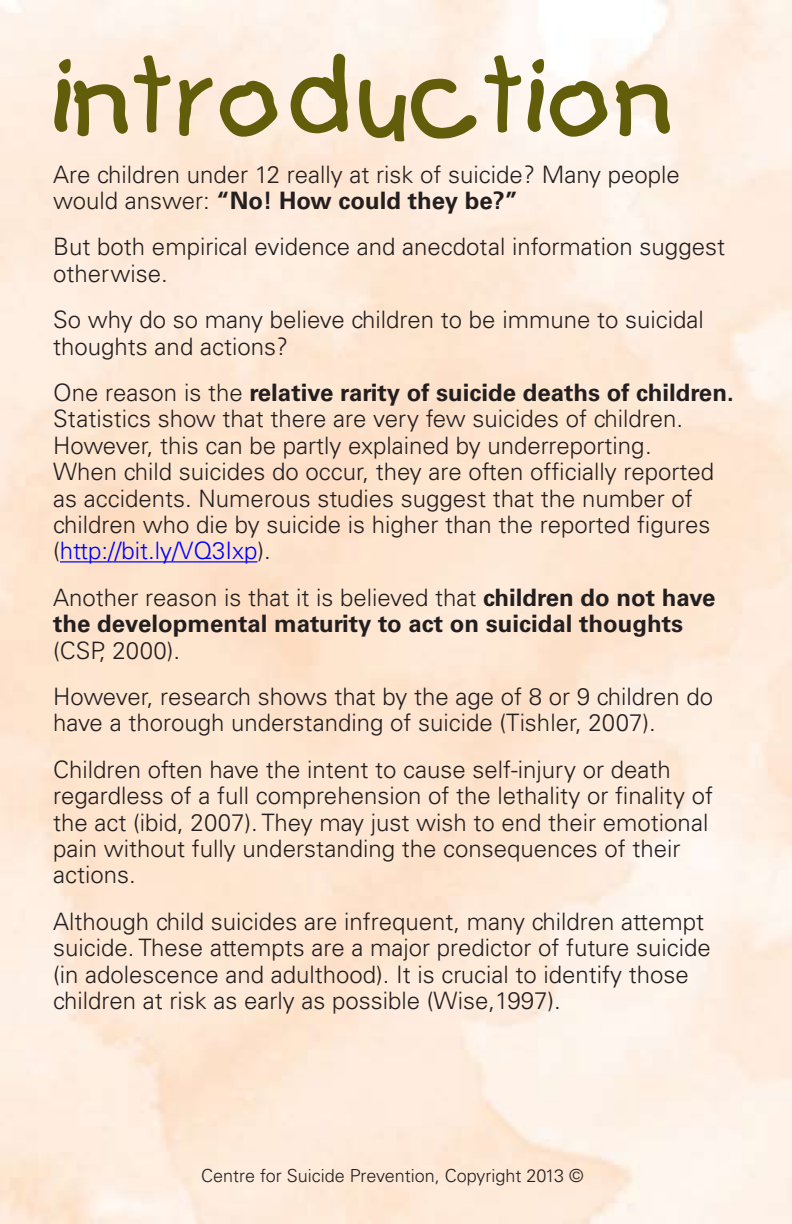
<style>
.page{position:relative;width:792px;height:1224px;background:#fff}
.page>*{position:absolute;margin:0;border:0;box-sizing:border-box;transform-origin:0 0}
.t1{font:100px "Kids Plain";color:#625d0b}
.t2{font:300 24px/26.4px "Univers";color:#231f20}
.t3{font:700 24px/26.4px "Univers";color:#231f20}
.t4{font:300 18px "Univers";color:#231f20}
.s1{font-weight:700}
.s2{color:#00f}
.s3{font-weight:300}
</style>
<div class="page">
<hr style="left:60px;top:561px;width:197px;height:1px;background:#00f">
<p class="t1" style="left:53px;top:38px;width:626px">introduction</p>
<p class="t2" style="left:53px;top:161px;width:628px">Are children under 12 really at risk of suicide? Many people would answer: <span class="s1">“No! How could they be?”</span></p>
<p class="t2" style="left:53px;top:234px;width:673px">But both empirical evidence and anecdotal information suggest otherwise.</p>
<p class="t2" style="left:53px;top:307px;width:652px">So why do so many believe children to be immune to suicidal thoughts and actions?</p>
<p class="t2" style="left:53px;top:379px;width:682px">One reason is the <span class="s1">relative rarity of suicide deaths of children.<br></span>Statistics show that there are very few suicides of children.<br>However, this can be partly explained by underreporting.<br>When child suicides do occur, they are often officially reported as accidents. Numerous studies suggest that the number of children who die by suicide is higher than the reported figures (<span class="s2">http://bit.ly/VQ3Ixp</span>).</p>
<p class="t3" style="left:53px;top:584px;width:664px"><span class="s3">Another reason is that it is believed that</span> children do not have the developmental maturity to act on suicidal thoughts <span class="s3">(CSP, 2000).</span></p>
<p class="t2" style="left:53px;top:683px;width:661px">However, research shows that by the age of 8 or 9 children do have a thorough understanding of suicide (Tishler, 2007).</p>
<p class="t2" style="left:53px;top:756px;width:661px">Children often have the intent to cause self-injury or death regardless of a full comprehension of the lethality or finality of the act (ibid, 2007). They may just wish to end their emotional pain without fully understanding the consequences of their actions.</p>
<p class="t2" style="left:53px;top:908px;width:659px">Although child suicides are infrequent, many children attempt suicide. These attempts are a major predictor of future suicide (in adolescence and adulthood). It is crucial to identify those children at risk as early as possible (Wise,1997).</p>
<p class="t4" style="left:201px;top:1165px;width:384px">Centre for Suicide Prevention, Copyright 2013 ©</p>
</div>
